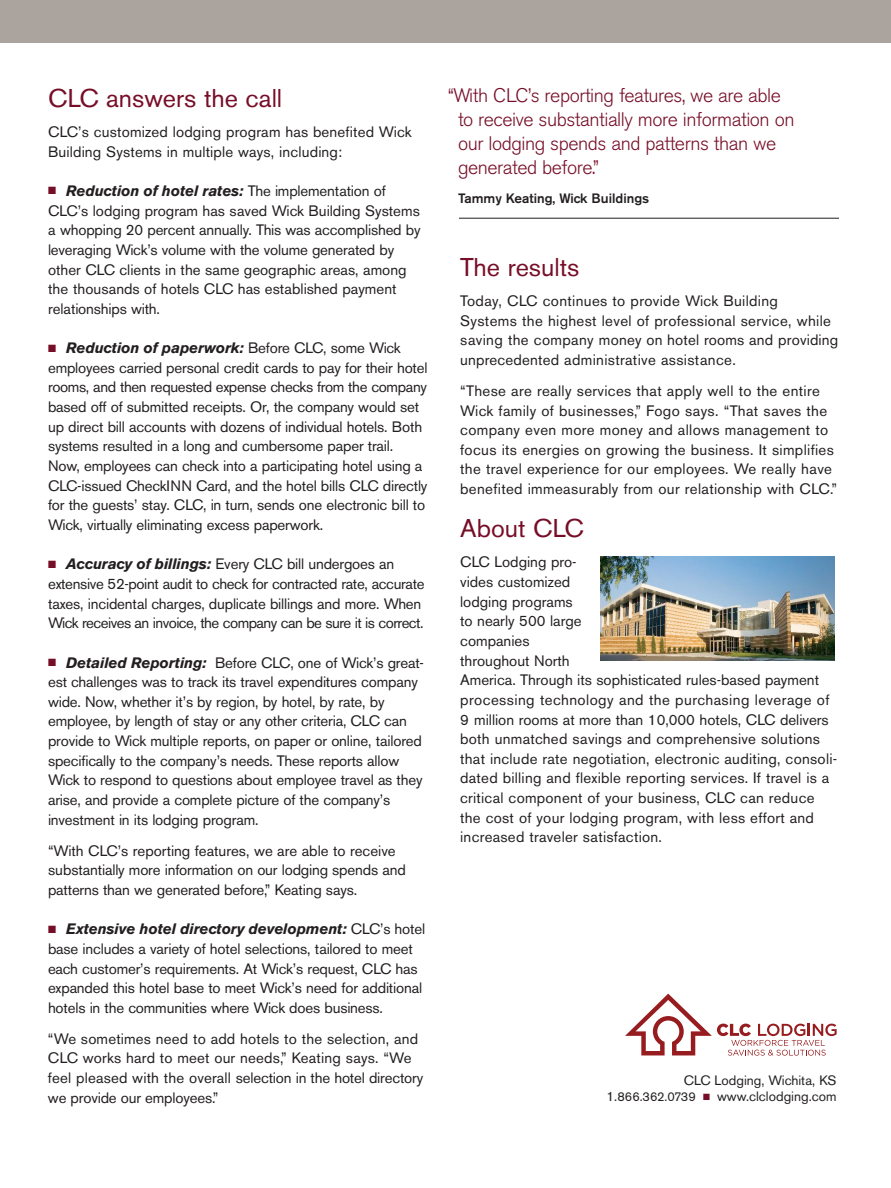
<style>
.page{position:relative;width:891px;height:1188px;background:#fff}
.page>*{position:absolute;margin:0;border:0;box-sizing:border-box;transform-origin:0 0}
.t1{font:25.5px "Akzidenz Grotesk BE";color:#770e28}
.t2{font:300 19.5px/24px "Akzidenz Grotesk BE";letter-spacing:-.025em;color:#770e28}
.t3{font:15px/19.6px "Akzidenz Grotesk BE";letter-spacing:-.01em;color:#231f20}
.t4{font:15px/19.6px "Akzidenz Grotesk BE";letter-spacing:.015em;color:#231f20}
.t5{font:15px/19.6px "Akzidenz Grotesk BE";letter-spacing:.025em;color:#231f20}
.t6{font:15px/19.6px "Akzidenz Grotesk BE";letter-spacing:.01em;color:#231f20}
.t7{font:13.5px/16.2px "Akzidenz Grotesk BE";color:#231f20;text-align:right}
.t8{font:500 13.5px "Akzidenz Grotesk BE";color:#231f20}
.s1{color:#770e28}
.s2{font-weight:700;font-style:italic}
.s3{font-size:12.75px}
</style>
<div class="page">
<img style="left:601px;top:556px;width:233px;height:104px">
<hr style="left:459px;top:218px;width:380px;height:1px;background:#231f20">
<div style="left:0;top:0;width:891px;height:43px;background:#aba49e"></div>
<svg style="left:625px;top:994px;width:212px;height:62px"></svg>
<h1 class="t1" style="left:48px;top:89px;width:236px">CLC answers the call</h1>
<p class="t6" style="left:48px;top:124px;width:365px">CLC’s customized lodging program has benefited Wick<br>Building Systems in multiple ways, including:</p>
<p class="t3" style="left:48px;top:182px;width:374px"><span class="s1">■</span> <span class="s2">Reduction of hotel rates:</span> The implementation of CLC’s lodging program has saved Wick Building Systems a whopping 20 percent annually. This was accomplished by leveraging Wick’s volume with the volume generated by other CLC clients in the same geographic areas, among the thousands of hotels CLC has established payment relationships with.</p>
<p class="t3" style="left:48px;top:340px;width:381px"><span class="s1">■</span> <span class="s2">Reduction of paperwork:</span> Before CLC, some Wick employees carried personal credit cards to pay for their hotel rooms, and then requested expense checks from the company based off of submitted receipts. Or, the company would set up direct bill accounts with dozens of individual hotels. Both systems resulted in a long and cumbersome paper trail.<br>Now, employees can check into a participating hotel using a CLC-issued CheckINN Card, and the hotel bills CLC directly for the guests’ stay. CLC, in turn, sends one electronic bill to Wick, virtually eliminating excess paperwork.</p>
<p class="t3" style="left:48px;top:556px;width:378px"><span class="s1">■</span> <span class="s2">Accuracy of billings:</span> Every CLC bill undergoes an extensive 52-point audit to check for contracted rate, accurate taxes, incidental charges, duplicate billings and more. When Wick receives an invoice, the company can be sure it is correct.</p>
<p class="t3" style="left:48px;top:654px;width:377px"><span class="s1">■</span> <span class="s2">Detailed Reporting:</span> Before CLC, one of Wick’s great&shy;est challenges was to track its travel expenditures company wide. Now, whether it’s by region, by hotel, by rate, by employee, by length of stay or any other criteria, CLC can provide to Wick multiple reports, on paper or online, tailored specifically to the company’s needs. These reports allow Wick to respond to questions about employee travel as they arise, and provide a complete picture of the company’s investment in its lodging program.</p>
<p class="t3" style="left:48px;top:842px;width:359px">“With CLC’s reporting features, we are able to receive substantially more information on our lodging spends and patterns than we generated before,” Keating says.</p>
<p class="t3" style="left:48px;top:921px;width:379px"><span class="s1">■</span> <span class="s2">Extensive hotel directory development:</span> CLC’s hotel base includes a variety of hotel selections, tailored to meet each customer’s requirements. At Wick’s request, CLC has expanded this hotel base to meet Wick’s need for additional hotels in the communities where Wick does business.</p>
<p class="t6" style="left:48px;top:1030px;width:377px">“We sometimes need to add hotels to the selection, and CLC works hard to meet our needs,” Keating says. “We feel pleased with the overall selection in the hotel directory we provide our employees.”</p>
<h2 class="t2" style="left:458px;top:85px;width:338px;text-indent:-10px">“With CLC’s reporting features, we are able to receive substantially more information on our lodging spends and patterns than we generated before.”</h2>
<p class="t8" style="left:458px;top:193px;width:193px">Tammy Keating, Wick Buildings</p>
<h1 class="t1" style="left:460px;top:258px;width:121px">The results</h1>
<p class="t5" style="left:460px;top:293px;width:380px">Today, CLC continues to provide Wick Building Systems the highest level of professional service, while saving the company money on hotel rooms and providing unprecedented administrative assistance.</p>
<p class="t5" style="left:460px;top:382px;width:378px">“These are really services that apply well to the entire Wick family of businesses,” Fogo says. “That saves the company even more money and allows management to focus its energies on growing the business. It simplifies the travel experience for our employees. We really have benefited immeasurably from our relationship with CLC.”</p>
<h1 class="t1" style="left:460px;top:519px;width:125px">About CLC</h1>
<p class="t4" style="left:460px;top:554px;width:378px">CLC Lodging pro-<br>vides customized<br>lodging programs<br>to nearly 500 large<br>companies<br>throughout North<br>America. Through its sophisticated rules-based payment processing technology and the purchasing leverage of 9 million rooms at more than 10,000 hotels, CLC delivers both unmatched savings and comprehensive solutions that include rate negotiation, electronic auditing, consoli&shy;dated billing and flexible reporting services. If travel is a critical component of your business, CLC can reduce the cost of your lodging program, with less effort and increased traveler satisfaction.</p>
<p class="t7" style="left:606px;top:1074px;width:232px">CLC Lodging, Wichita, KS<br>1.<span class="s3">866.362.0739</span> <span class="s1">■</span> www.clclodging.com</p>
</div>
